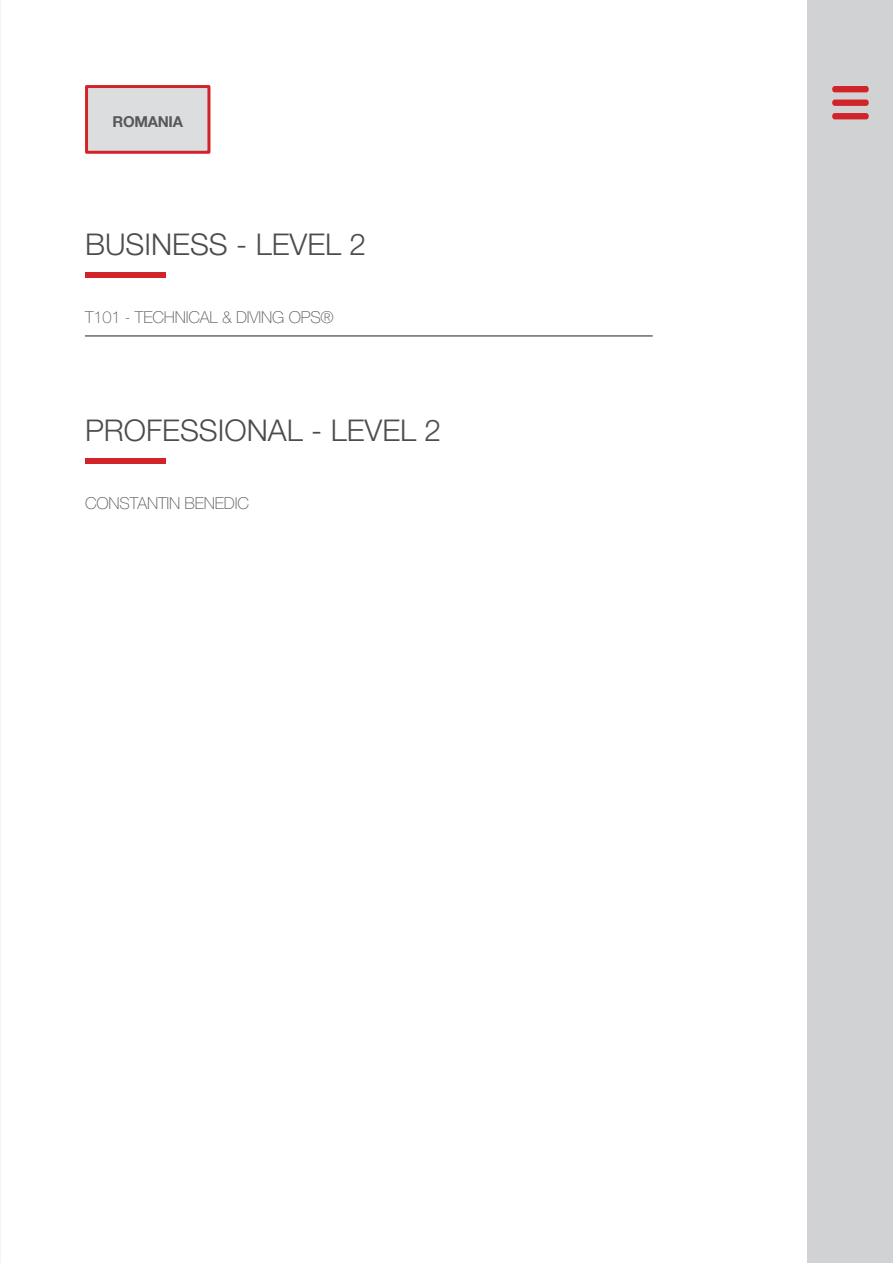
<style>
.page{position:relative;width:893px;height:1263px;background:#fff}
.page>*{position:absolute;margin:0;border:0;box-sizing:border-box;transform-origin:0 0}
.t1{font:300 30px "Helvetica Neue LT";color:#4b4c4d}
.t2{font:100 16.5px "Helvetica Neue LT";letter-spacing:-.01em;color:#57585a}
.t3{font:700 15px "Helvetica Neue";letter-spacing:-.02em;color:#57585a}
</style>
<div class="page">
<div style="left:85px;top:85px;width:125px;height:69px;background:#dcdddf;border:3px solid #d1232a"></div>
<div style="left:85px;top:273px;width:80px;height:5px;background:#d1232a"></div>
<hr style="left:85px;top:336px;width:568px;height:1px;background:#231f20">
<div style="left:808px;top:0;width:85px;height:1263px;background:#d1d2d4"></div>
<div style="left:832px;top:86px;width:37px;height:6px;background:#d1232a;border-radius:3px"></div>
<div style="left:832px;top:100px;width:37px;height:6px;background:#d1232a;border-radius:3px"></div>
<div style="left:832px;top:113px;width:37px;height:6px;background:#d1232a;border-radius:3px"></div>
<div style="left:85px;top:458px;width:80px;height:6px;background:#d1232a"></div>
<p class="t3" style="left:113px;top:110px;width:72px">ROMANIA</p>
<h1 class="t1" style="left:85px;top:226px;width:283px">BUSINESS - LEVEL 2</h1>
<p class="t2" style="left:85px;top:308px;width:250px">T101 - TECHNICAL &amp; DIVING OPS®</p>
<h1 class="t1" style="left:85px;top:412px;width:358px">PROFESSIONAL - LEVEL 2</h1>
<p class="t2" style="left:85px;top:494px;width:165px">CONSTANTIN BENEDIC</p>
</div>
